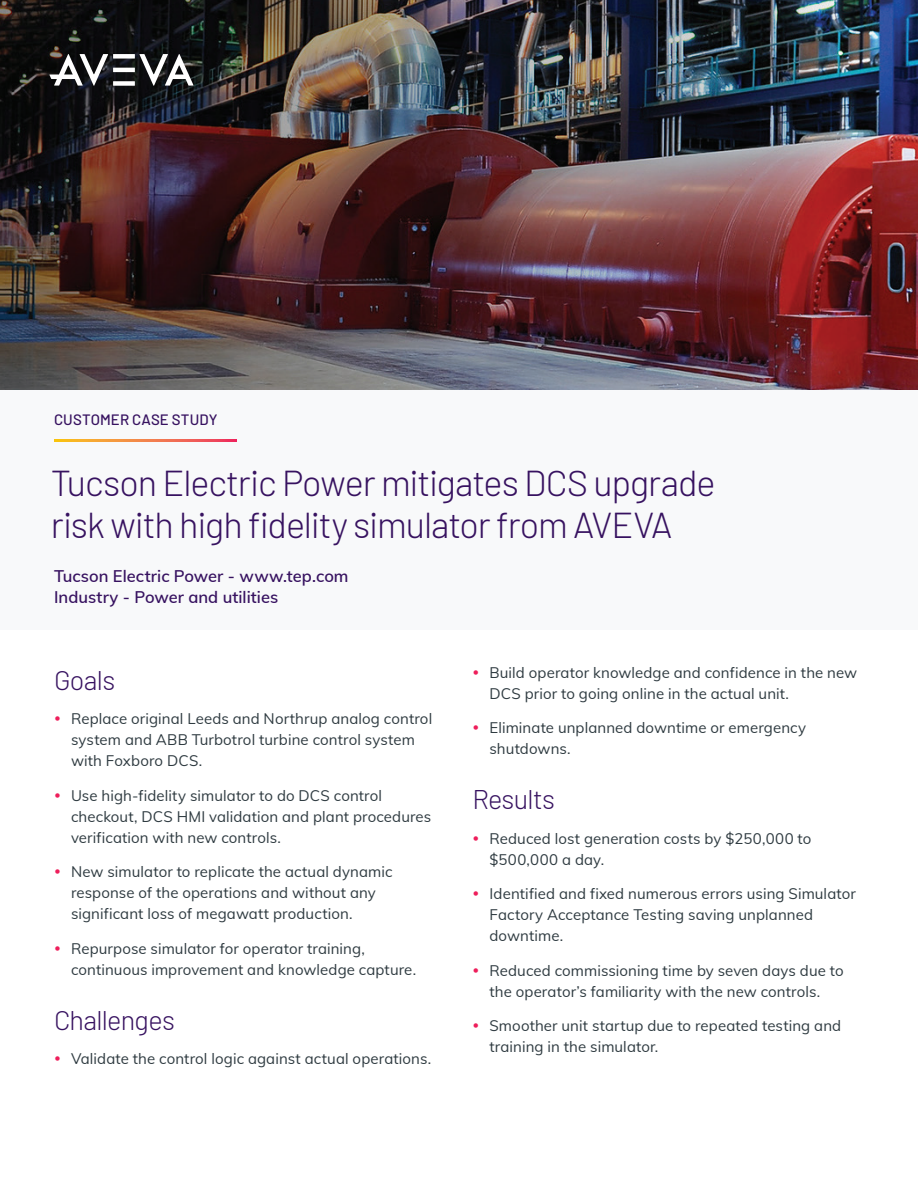
<style>
.page{position:relative;width:918px;height:1188px;background:#fff}
.page>*{position:absolute;margin:0;border:0;box-sizing:border-box;transform-origin:0 0}
.H2_Doc_Title{font:300 36px/42px "Barlow";letter-spacing:-.03em;color:#371260}
.H3_Internal_Pages{font:300 27px "Barlow";letter-spacing:-.025em;color:#371260}
.Cover_-_Company_Name{font:600 16.5px/21px "Muli";letter-spacing:.005em;color:#371260}
.t1{font:15px/21px "Muli";letter-spacing:.005em;color:#2f3b41}
.Doc_Content_Type{font:500 15px "Barlow";letter-spacing:.01em;color:#371260}
</style>
<div class="page">
<div style="left:0;top:389px;width:918px;height:241px;background:#f8f9fa"></div>
<svg style="left:54px;top:440px;width:183px;height:1px"></svg>
<img style="left:0;top:0;width:918px;height:389px">
<div style="left:113px;top:81px;width:22px;height:5px;background:#fff"></div>
<hr style="left:113px;top:68px;width:22px;height:4px;background:#fff">
<div style="left:113px;top:54px;width:22px;height:5px;background:#fff"></div>
<svg style="left:49px;top:54px;width:59px;height:32px"></svg>
<svg style="left:139px;top:54px;width:55px;height:32px"></svg>
<p class="Doc_Content_Type" style="left:54px;top:408px;width:165px">CUSTOMER CASE STUDY</p>
<p class="H2_Doc_Title" style="left:51px;top:460px;width:666px">Tucson Electric Power mitigates DCS upgrade risk with high fidelity simulator from AVEVA</p>
<p class="Cover_-_Company_Name" style="left:54px;top:565px;width:296px">Tucson Electric Power - www.tep.com<br>Industry - Power and utilities</p>
<p class="H3_Internal_Pages" style="left:54px;top:661px;width:63px">Goals</p>
<p class="t1" style="left:71px;top:708px;width:363px">Replace original Leeds and Northrup analog control system and ABB Turbotrol turbine control system with Foxboro DCS.</p>
<p class="t1" style="left:71px;top:784px;width:362px">Use high-fidelity simulator to do DCS control checkout, DCS HMI validation and plant procedures verification with new controls.</p>
<p class="t1" style="left:71px;top:861px;width:323px">New simulator to replicate the actual dynamic response of the operations and without any significant loss of megawatt production.</p>
<p class="t1" style="left:71px;top:937px;width:347px">Repurpose simulator for operator training, continuous improvement and knowledge capture.</p>
<p class="H3_Internal_Pages" style="left:54px;top:1000px;width:122px">Challenges</p>
<p class="t1" style="left:71px;top:1047px;width:362px">Validate the control logic against actual operations.</p>
<p class="t1" style="left:490px;top:661px;width:369px">Build operator knowledge and confidence in the new<br>DCS prior to going online in the actual unit.</p>
<p class="t1" style="left:490px;top:717px;width:318px">Eliminate unplanned downtime or emergency shutdowns.</p>
<p class="H3_Internal_Pages" style="left:472px;top:780px;width:84px">Results</p>
<p class="t1" style="left:490px;top:827px;width:323px">Reduced lost generation costs by $250,000 to $500,000 a day.</p>
<p class="t1" style="left:490px;top:882px;width:368px">Identified and fixed numerous errors using Simulator<br>Factory Acceptance Testing saving unplanned downtime.</p>
<p class="t1" style="left:490px;top:959px;width:356px">Reduced commissioning time by seven days due to the operator’s familiarity with the new controls.</p>
<p class="t1" style="left:490px;top:1014px;width:353px">Smoother unit startup due to repeated testing and training in the simulator.</p>
</div>
